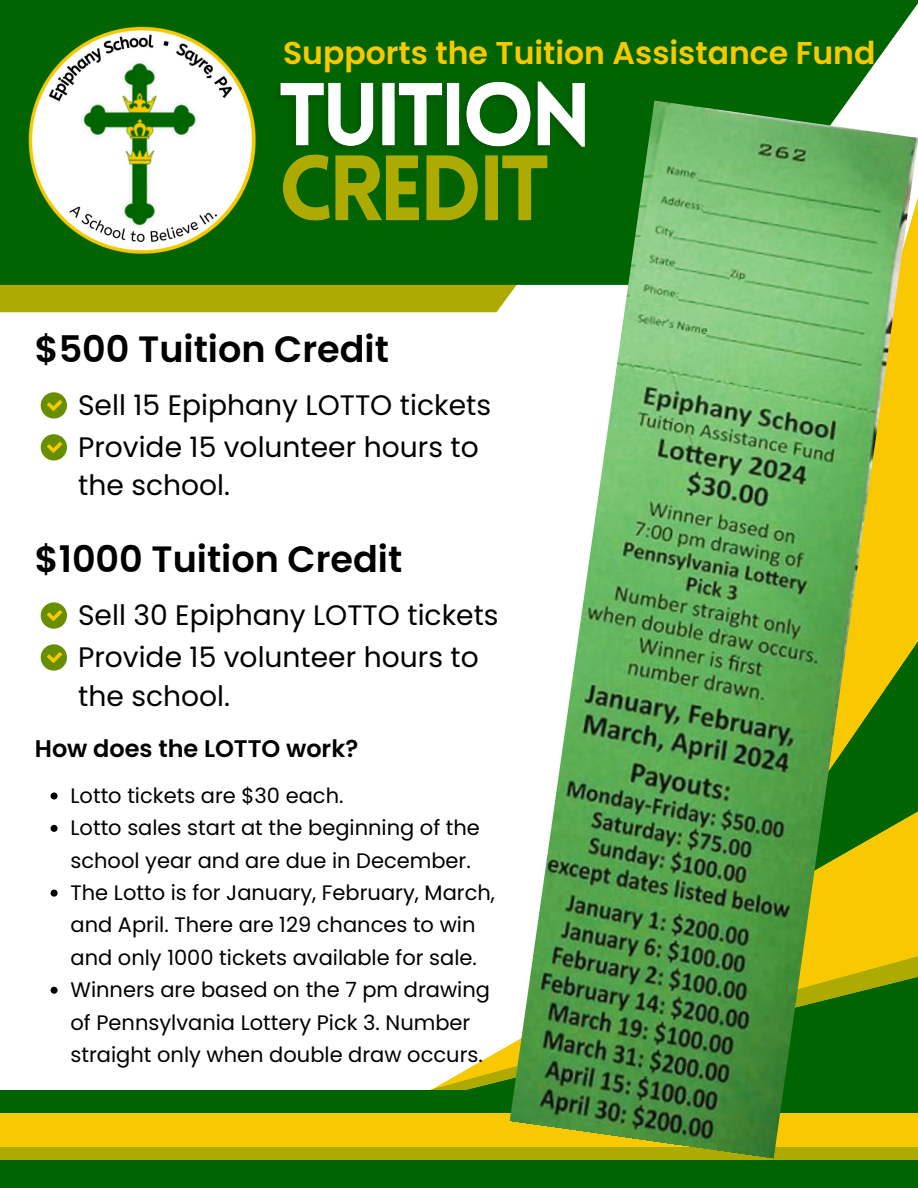
<style>
.page{position:relative;width:918px;height:1188px;background:#fff}
.page>*{position:absolute;margin:0;border:0;box-sizing:border-box;transform-origin:0 0}
.t1{font:600 36.6px "Poppins";color:#000}
.t2{font:600 31.5px "Poppins";color:#f8c900}
.t3{font:28.2px/38.7px "Poppins";color:#000}
.t4{font:600 24px "Poppins";color:#000}
.t5{font:21px/32.4px "Poppins";color:#000}
</style>
<div class="page">
<div style="left:0;top:285px;width:350px;height:27px;background:#adab01"></div>
<div style="left:0;top:0;width:918px;height:285px;background:#006400"></div>
<svg style="left:350px;top:284px;width:160px;height:29px;fill:#adab01"></svg>
<svg style="left:263px;top:1045px;width:655px;height:143px"></svg>
<div style="left:0;top:1091px;width:901px;height:97px;background:#006400"></div>
<div style="left:0;top:1137px;width:918px;height:23px;background:#adab01"></div>
<div style="left:0;top:1113px;width:918px;height:33px;background:#f8c900"></div>
<img style="left:510px;top:101px;width:408px;height:1058px">
<svg style="left:41px;top:392px;width:26px;height:26px"></svg>
<svg style="left:41px;top:434px;width:26px;height:26px"></svg>
<svg style="left:41px;top:602px;width:26px;height:26px"></svg>
<svg style="left:41px;top:644px;width:26px;height:26px"></svg>
<img style="left:28px;top:26px;width:228px;height:228px">
<img style="left:280px;top:81px;width:308px;height:86px">
<img style="left:280px;top:151px;width:271px;height:92px">
<svg style="left:51px;top:792px;width:7px;height:7px"></svg>
<svg style="left:51px;top:825px;width:7px;height:7px"></svg>
<svg style="left:51px;top:890px;width:7px;height:7px"></svg>
<svg style="left:51px;top:987px;width:7px;height:7px"></svg>
<h5 class="t2" style="left:283px;top:31px;width:594px">Supports the Tuition Assistance Fund</h5>
<h3 class="t1" style="left:35px;top:324px;width:356px">$500 Tuition Credit</h3>
<p class="t3" style="left:78px;top:386px;width:414px">Sell 15 Epiphany LOTTO tickets</p>
<h2 class="t3" style="left:78px;top:428px;width:402px">Provide 15 volunteer hours to the school.</h2>
<p class="t1" style="left:35px;top:534px;width:369px">$1000 Tuition Credit</p>
<h4 class="t3" style="left:78px;top:596px;width:422px">Sell 30 Epiphany LOTTO tickets</h4>
<p class="t3" style="left:78px;top:638px;width:402px">Provide 15 volunteer hours to the school.</p>
<h2 class="t4" style="left:35px;top:732px;width:325px">How does the LOTTO work?</h2>
<p class="t5" style="left:71px;top:779px;width:274px">Lotto tickets are $30 each.</p>
<h4 class="t5" style="left:71px;top:812px;width:411px">Lotto sales start at the beginning of the school year and are due in December.</h4>
<p class="t5" style="left:71px;top:877px;width:426px">The Lotto is for January, February, March, and April. There are 129 chances to win and only 1000 tickets available for sale.</p>
<h4 class="t5" style="left:71px;top:974px;width:421px">Winners are based on the 7 pm drawing of Pennsylvania Lottery Pick 3. Number straight only when double draw occurs.</h4>
</div>
